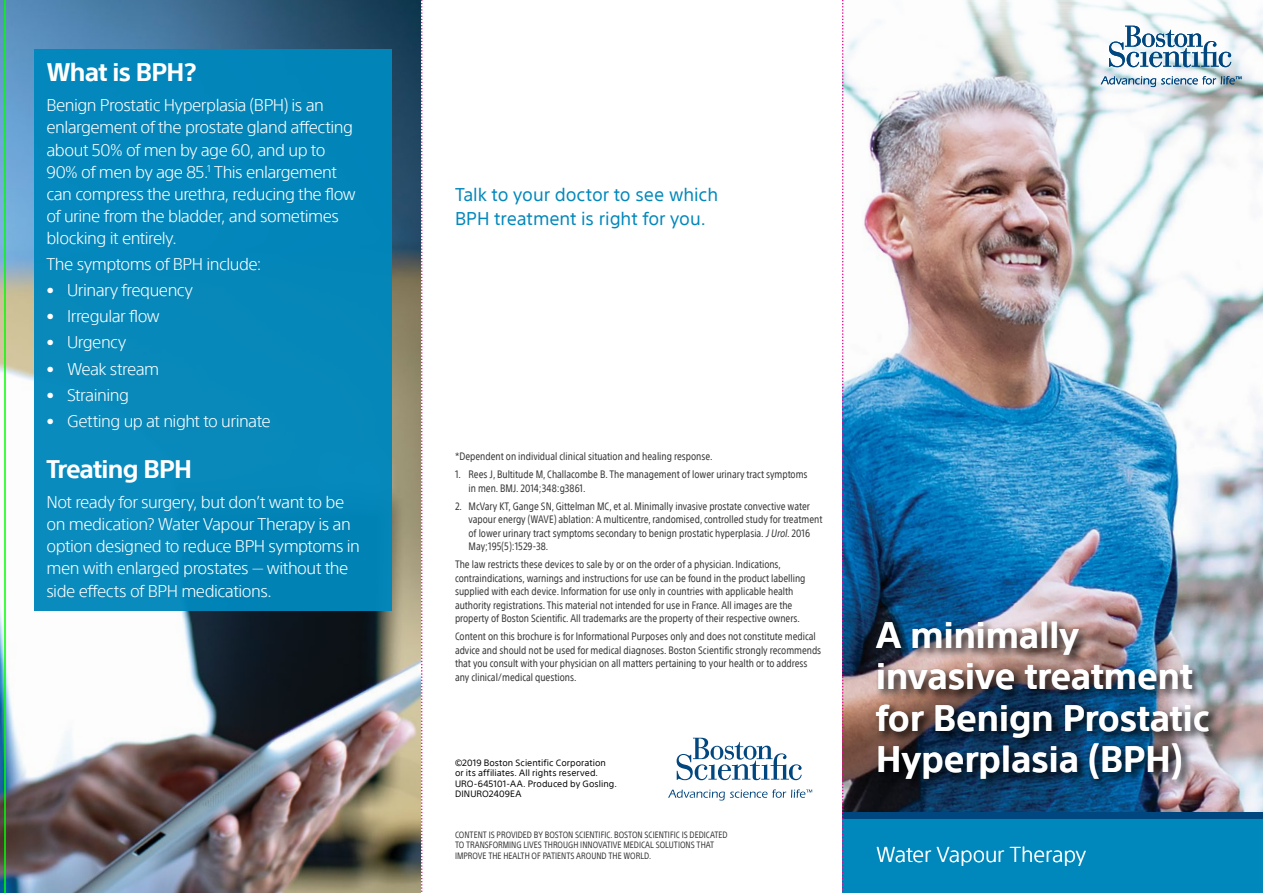
<style>
.page{position:relative;width:1263px;height:893px;background:#fff}
.page>*{position:absolute;margin:0;border:0;box-sizing:border-box;transform-origin:0 0}
.t1{font:700 35.85px/41.4px "SST";color:#fff}
.t2{font:700 24.75px "SST";letter-spacing:-.03em;color:#fff}
.t3{font:300 21px "SST";letter-spacing:-.01em;color:#fff}
.t4{font:18px/24px "SST";letter-spacing:-.005em;color:#0087bc}
.t5{font:300 16.5px/22px "SST";letter-spacing:-.03em;color:#fff}
.t6{font:condensed 10.5px/13.5px "SST";color:#383838}
.t7{font:condensed 9px/10.5px "SST";color:#383838}
.t8{font:9px/10.5px "SST";letter-spacing:.005em;color:#000}
.s1{font-style:italic}
</style>
<div class="page">
<img style="left:0;top:0;width:421px;height:893px">
<img style="left:844px;top:0;width:419px;height:812px">
<div style="left:842px;top:819px;width:421px;height:74px;background:#0087bc"></div>
<div style="left:842px;top:812px;width:421px;height:7px;background:#00467f"></div>
<div style="left:873px;top:619px;width:347px;height:172px;background:#000;opacity:.52"></div>
<svg style="left:1109px;top:26px;width:122px;height:41px"></svg>
<svg style="left:1101px;top:76px;width:140px;height:11px"></svg>
<div style="left:34px;top:50px;width:357px;height:561px;background:#0087bc"></div>
<svg style="left:677px;top:738px;width:125px;height:42px"></svg>
<svg style="left:668px;top:789px;width:144px;height:11px"></svg>
<svg style="left:421px;top:0;width:2px;height:892px"></svg>
<hr style="left:4px;top:0;width:2px;height:893px;background:#0f0">
<img style="left:842px;top:0;width:2px;height:892px">
<h2 class="t2" style="left:46px;top:58px;width:151px">What is BPH?</h2>
<p class="t5" style="left:46px;top:94px;width:311px">Benign Prostatic Hyperplasia (BPH) is an enlargement of the prostate gland affecting about 50% of men by age 60, and up to 90% of men by age 85.<sup>1</sup> This enlargement can compress the urethra, reducing the flow of urine from the bladder, and sometimes blocking it entirely.</p>
<h3 class="t5" style="left:46px;top:253px;width:217px">The symptoms of BPH include:</h3>
<h3 class="t5" style="left:46px;top:279px;width:148px">• Urinary frequency</h3>
<h3 class="t5" style="left:46px;top:305px;width:115px">• Irregular flow</h3>
<h3 class="t5" style="left:46px;top:331px;width:81px">• Urgency</h3>
<h3 class="t5" style="left:46px;top:358px;width:114px">• Weak stream</h3>
<h3 class="t5" style="left:46px;top:384px;width:84px">• Straining</h3>
<h3 class="t5" style="left:46px;top:410px;width:226px">• Getting up at night to urinate</h3>
<h2 class="t2" style="left:46px;top:454px;width:147px">Treating BPH</h2>
<h3 class="t5" style="left:46px;top:491px;width:315px">Not ready for surgery, but don’t want to be on medication? Water Vapour Therapy is an option designed to reduce BPH symptoms in men with enlarged prostates — without the side effects of BPH medications.</h3>
<h3 class="t5" style="left:299px;top:116px;width:7px">f</h3>
<h3 class="t5" style="left:88px;top:579px;width:7px">f</h3>
<h3 class="t4" style="left:455px;top:183px;width:265px">Talk to your doctor to see which<br>BPH treatment is right for you.</h3>
<p class="t6" style="left:455px;top:450px;width:259px">*Dependent on individual clinical situation and healing response.</p>
<p class="t6" style="left:468px;top:468px;width:341px;text-indent:-14px">1. Rees J, Bultitude M, Challacombe B. The management of lower urinary tract symptoms in men. BMJ. 2014;348:g3861.</p>
<p class="t6" style="left:468px;top:499px;width:355px;text-indent:-13px">2. McVary KT, Gange SN, Gittelman MC, et al. Minimally invasive prostate convective water vapour energy (WAVE) ablation: A multicentre, randomised, controlled study for treatment of lower urinary tract symptoms secondary to benign prostatic hyperplasia. <span class="s1">JUrol.</span>2016<br>May;195(5):1529-38.</p>
<p class="t6" style="left:455px;top:558px;width:352px">The law restricts these devices to sale by or on the order of a physician. Indications, contraindications, warnings and instructions for use can be found in the product labelling supplied with each device. Information for use only in countries with applicable health authority registrations. This material not intended for use in France. All images are the property of Boston Scientific. All trademarks are the property of their respective owners.</p>
<p class="t6" style="left:455px;top:630px;width:368px">Content on this brochure is for Informational Purposes only and does not constitute medical advice and should not be used for medical diagnoses. Boston Scientific strongly recommends that you consult with your physician on all matters pertaining to your health or to address any clinical/medical questions.</p>
<p class="t8" style="left:455px;top:757px;width:163px">©2019 Boston Scientific Corporation<br>or its affiliates. All rights reserved.<br>URO-645101-AA. Produced by Gosling.<br>DINURO2409EA</p>
<p class="t7" style="left:455px;top:829px;width:274px">CONTENT IS PROVIDED BY BOSTON SCIENTIFIC. BOSTON SCIENTIFIC IS DEDICATED<br>TO TRANSFORMING LIVES THROUGH INNOVATIVE MEDICAL SOLUTIONS THAT<br>IMPROVE THE HEALTH OF PATIENTS AROUND THE WORLD.</p>
<h1 class="t1" style="left:876px;top:614px;width:335px">A minimally invasive treatment for Benign Prostatic<br>Hyperplasia (BPH)</h1>
<h3 class="t3" style="left:876px;top:842px;width:211px">Water Vapour Therapy</h3>
</div>
